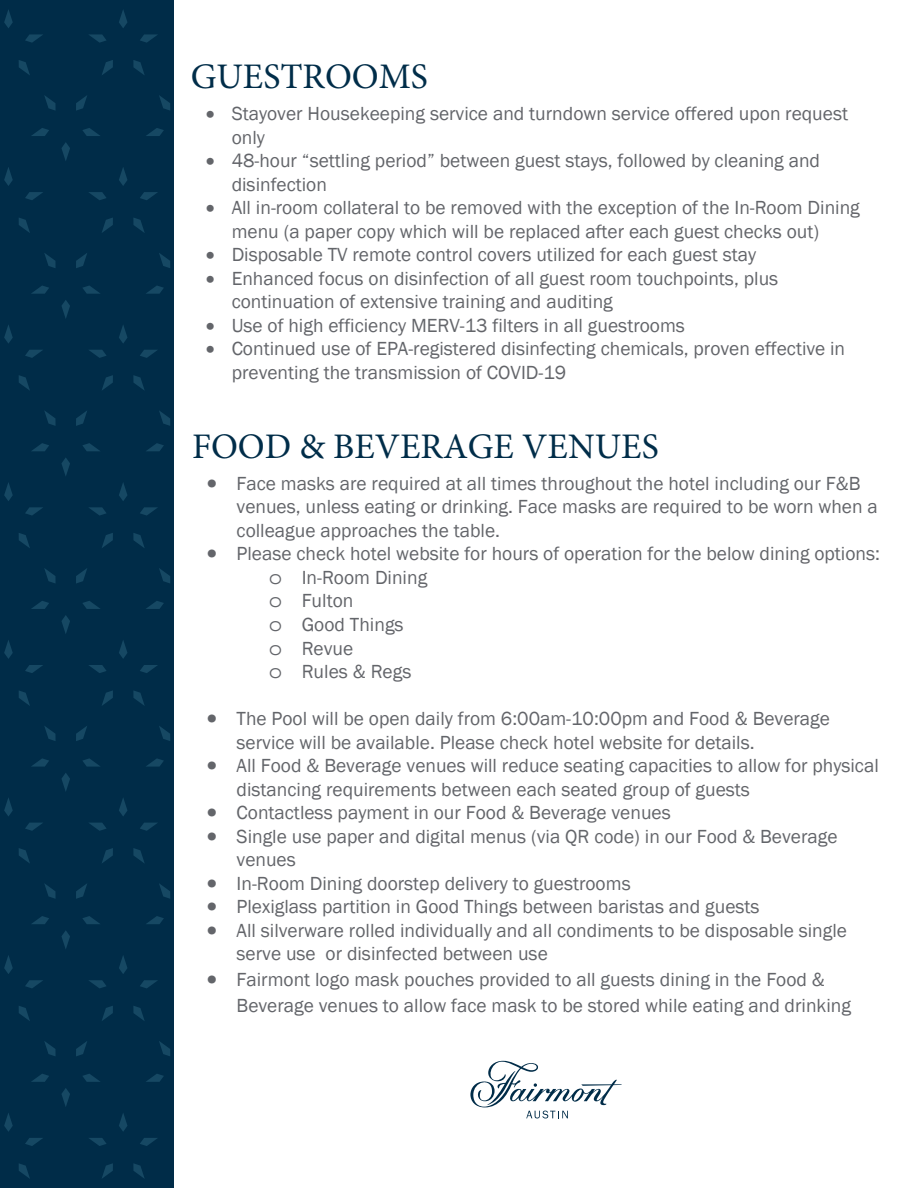
<style>
.page{position:relative;width:918px;height:1188px;background:#fff}
.page>*{position:absolute;margin:0;border:0;box-sizing:border-box;transform-origin:0 0}
.t1{font:36px "Minion Pro";color:#002d49}
.t2{font:19.5px/23.5px "Franklin Gothic";color:#63656a}
.t3{font:19.5px/23.5px "Franklin Gothic";color:#63656a}
.s1{font-family:"Courier Std";font-size:22.35px}
.s2{font-style:inherit}
</style>
<div class="page">
<div style="left:0;top:0;width:174px;height:1188px;background:#002c48"></div>
<svg style="left:4px;top:10px;width:39px;height:65px"></svg>
<svg style="left:31px;top:95px;width:69px;height:66px"></svg>
<svg style="left:89px;top:10px;width:68px;height:65px"></svg>
<svg style="left:146px;top:95px;width:24px;height:41px"></svg>
<svg style="left:4px;top:167px;width:39px;height:66px"></svg>
<svg style="left:89px;top:167px;width:69px;height:66px"></svg>
<svg style="left:4px;top:253px;width:166px;height:137px"></svg>
<svg style="left:31px;top:568px;width:69px;height:66px"></svg>
<svg style="left:4px;top:411px;width:166px;height:137px"></svg>
<svg style="left:146px;top:568px;width:24px;height:41px"></svg>
<svg style="left:4px;top:640px;width:39px;height:66px"></svg>
<svg style="left:89px;top:640px;width:69px;height:66px"></svg>
<svg style="left:4px;top:726px;width:166px;height:137px"></svg>
<svg style="left:4px;top:884px;width:166px;height:137px"></svg>
<svg style="left:4px;top:1041px;width:166px;height:138px"></svg>
<svg style="left:470px;top:1061px;width:152px;height:57px"></svg>
<h1 class="t1" style="left:191px;top:52px;width:239px">GUESTROOMS</h1>
<p class="t2" style="left:232px;top:102px;width:618px;text-indent:-26px">• Stayover Housekeeping service and turndown service offered upon request only</p>
<p class="t2" style="left:232px;top:150px;width:590px;text-indent:-26px">• 48-hour “settling period” between guest stays, followed by cleaning and disinfection</p>
<p class="t2" style="left:232px;top:197px;width:630px;text-indent:-26px">• All in-room collateral to be removed with the exception of the In-Room Dining menu (a paper copy which will be replaced after each guest checks out)</p>
<p class="t3" style="left:206px;top:244px;width:552px">• Disposable TV remote control covers utilized for each guest stay</p>
<p class="t2" style="left:232px;top:267px;width:548px;text-indent:-26px">• Enhanced focus on disinfection of all guest room touchpoints, plus continuation of extensive training and auditing</p>
<p class="t3" style="left:206px;top:314px;width:481px">• Use of high efficiency MERV-13 filters in all guestrooms</p>
<p class="t2" style="left:232px;top:338px;width:615px;text-indent:-26px">• Continued use of EPA-registered disinfecting chemicals, proven effective in preventing the transmission of COVID-19</p>
<h1 class="t1" style="left:192px;top:422px;width:468px">FOOD &amp; BEVERAGE VENUES</h1>
<p class="t3" style="left:237px;top:472px;width:643px;text-indent:-30px">• Face masks are required at all times throughout the hotel including our F&amp;B venues, unless eating or drinking. Face masks are required to be worn when a colleague approaches the table.</p>
<p class="t3" style="left:269px;top:542px;width:613px;text-indent:-62px">• Please check hotel website for hours of operation for the below dining options: <span class="s1">o</span> In-Room Dining<br><span class="s1">o</span> <span class="s2">Fulton<br></span><span class="s1">o</span> <span class="s2">Good Things<br></span><span class="s1">o</span> Revue<br><span class="s1">o</span> Rules &amp; Regs</p>
<p class="t2" style="left:237px;top:707px;width:595px;text-indent:-30px">• The Pool will be open daily from 6:00am-10:00pm and Food &amp; Beverage service will be available<span class="s2">. Please check hotel website for details.</span></p>
<p class="t2" style="left:237px;top:754px;width:644px;text-indent:-30px">• All Food &amp; Beverage venues will reduce seating capacities to allow for physical distancing requirements between each seated group of guests</p>
<p class="t2" style="left:207px;top:801px;width:465px">• Contactless payment in our Food &amp; Beverage venues</p>
<p class="t2" style="left:237px;top:825px;width:602px;text-indent:-30px">• Single use paper and digital menus (via QR code) in our Food &amp; Beverage venues</p>
<p class="t2" style="left:207px;top:872px;width:425px">• In-Room Dining doorstep delivery to guestrooms</p>
<p class="t2" style="left:207px;top:895px;width:554px">• Plexiglass partition in Good Things between baristas and guests</p>
<p class="t2" style="left:237px;top:919px;width:612px;text-indent:-30px">• All silverware rolled individually and all condiments to be disposable single serve use or disinfected between use</p>
<p class="t2" style="left:237px;top:967px;width:616px;line-height:25.8px;text-indent:-30px">• Fairmont logo mask pouches provided to all guests dining in the Food &amp;<br>Beverage venues to allow face mask to be stored while eating and drinking</p>
</div>
